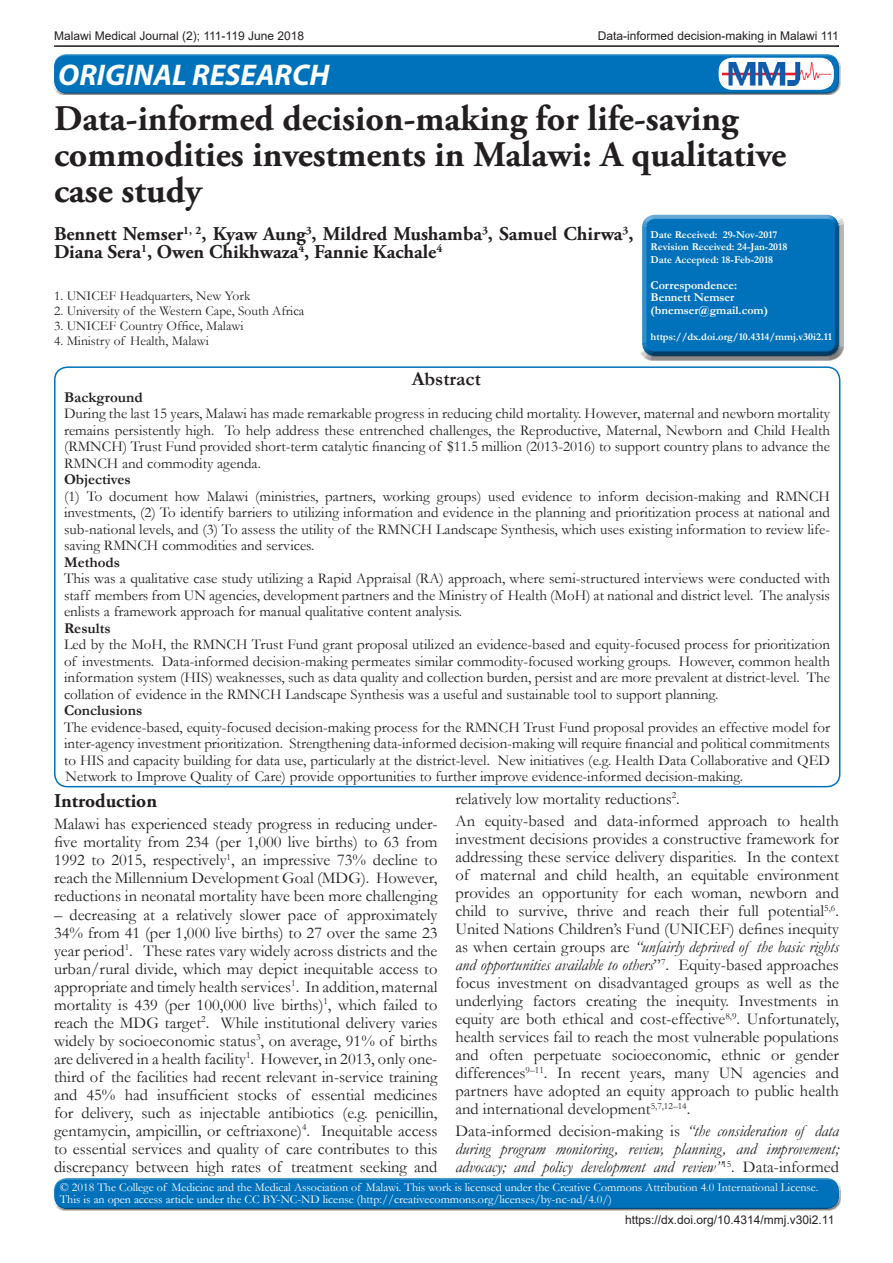
<style>
.page{position:relative;width:893px;height:1263px;background:#fff}
.page>*{position:absolute;margin:0;border:0;box-sizing:border-box;transform-origin:0 0}
.MMJ_Article_Title{font:700 36px/36px "Adobe Garamond Pro";color:#231f20}
.t1{font:italic 700 30px "Myriad Pro";color:#fff}
.MMJ_Author_Name{font:700 19.5px/18px "Adobe Garamond Pro";color:#231f20}
.MMJ_Heading_1{font:700 19.5px "Adobe Garamond Pro";color:#231f20}
.MMJ_Main_Abstract_He{font:700 19.5px "Garamond";color:#231f20}
.MMJ_Body_Text{font:16.5px/18px "Garamond";color:#231f20;text-align:justify}
.MMJ_Body_Text-2{font:italic 16.5px/18px "Garamond";color:#231f20;text-align:justify}
.MMJ_Abstract_Text{font:15px/16.5px "Garamond";color:#231f20;text-align:justify}
.MMJ_Abstract_Text-2{font:700 15px "Garamond";color:#231f20}
.MMJ_Author_Instituti{font:13.5px "Garamond";color:#231f20}
.t2{font:12px/12px "Garamond";color:#fff}
.MMJ_Article_heading{font:12px "Arial";color:#231f20}
.t3{font:700 12px/12.8px "Garamond";color:#fff}
.t4{font:700 10.5px/12.8px "Garamond";color:#fff}
.s1{font-style:italic}
.s2{font-style:normal}
</style>
<div class="page">
<div style="left:51px;top:43px;width:792px;height:6px;background:#231f20;opacity:.75"></div>
<div style="left:52px;top:1176px;width:789px;height:30px;background:#fff;opacity:.75"></div>
<div style="left:52px;top:1181px;width:789px;height:29px;background:#0072bc"></div>
<div style="left:637px;top:210px;width:207px;height:142px;background:#fff;opacity:.75"></div>
<div style="left:637px;top:215px;width:207px;height:146px;background:#231f20;opacity:.75"></div>
<div style="left:52px;top:52px;width:789px;height:39px;background:#fff;opacity:.75"></div>
<div style="left:52px;top:58px;width:789px;height:37px;background:#231f20;opacity:.75"></div>
<div style="left:719px;top:58px;width:115px;height:32px;background:#fff;border-radius:13px"></div>
<img style="left:722px;top:62px;width:108px;height:23px">
<div style="left:54px;top:366px;width:786px;height:421px;border:2px solid #0072bc;border-radius:13px"></div>
<p class="MMJ_Article_heading" style="left:54px;top:28px;width:252px">Malawi Medical Journal (2); 111-119 June 2018</p>
<p class="MMJ_Article_heading" style="left:598px;top:28px;width:242px">Data-informed decision-making in Malawi 111</p>
<h2 class="t1" style="left:58px;top:55px;width:273px">ORIGINAL RESEARCH</h2>
<p class="MMJ_Article_Title" style="left:54px;top:102px;width:734px">Data-informed decision-making for life-saving commodities investments in Malawi: A qualitative case study</p>
<p class="MMJ_Author_Name" style="left:54px;top:225px;width:581px">Bennett Nemser<sup>1,</sup> <sup>2</sup>, Kyaw Aung<sup>3</sup>, Mildred Mushamba<sup>3</sup>, Samuel Chirwa<sup>3</sup>,<br>Diana Sera<sup>1</sup>, Owen Chikhwaza<sup>4</sup>, Fannie Kachale<sup>4</sup></p>
<p class="MMJ_Author_Instituti" style="left:54px;top:287px;width:198px">1. UNICEF Headquarters, New York</p>
<p class="MMJ_Author_Instituti" style="left:54px;top:302px;width:252px">2. University of the Western Cape, South Africa</p>
<p class="MMJ_Author_Instituti" style="left:54px;top:317px;width:191px">3. UNICEF Country Office, Malawi</p>
<p class="MMJ_Author_Instituti" style="left:54px;top:332px;width:156px">4. Ministry of Health, Malawi</p>
<p class="MMJ_Main_Abstract_He" style="left:412px;top:366px;width:71px">Abstract</p>
<p class="t4" style="left:651px;top:228px;width:138px">Date Received: 29-Nov-2017<br>Revision Received: 24-Jan-2018<br>Date Accepted: 18-Feb-2018</p>
<p class="t3" style="left:651px;top:279px;width:119px">Correspondence:<br>Bennett Nemser (bnemser@gmail.com)</p>
<p class="t4" style="left:651px;top:330px;width:183px">https://dx.doi.org/10.4314/mmj.v30i2.11</p>
<p class="MMJ_Abstract_Text-2" style="left:64px;top:387px;width:80px">Background</p>
<p class="MMJ_Abstract_Text" style="left:64px;top:405px;width:768px">During the last 15 years, Malawi has made remarkable progress in reducing child mortality. However, maternal and newborn mortality remains persistently high. To help address these entrenched challenges, the Reproductive, Maternal, Newborn and Child Health (RMNCH) Trust Fund provided short-term catalytic financing of $11.5 million (2013-2016) to support country plans to advance the RMNCH and commodity agenda.</p>
<p class="MMJ_Abstract_Text-2" style="left:64px;top:469px;width:68px">Objectives</p>
<p class="MMJ_Abstract_Text" style="left:64px;top:487px;width:768px">(1) To document how Malawi (ministries, partners, working groups) used evidence to inform decision-making and RMNCH investments, (2) To identify barriers to utilizing information and evidence in the planning and prioritization process at national and sub-national levels, and (3) To assess the utility of the RMNCH Landscape Synthesis, which uses existing information to review life&shy;saving RMNCH commodities and services.</p>
<p class="MMJ_Abstract_Text-2" style="left:64px;top:552px;width:58px">Methods</p>
<p class="MMJ_Abstract_Text" style="left:64px;top:570px;width:768px">This was a qualitative case study utilizing a Rapid Appraisal (RA) approach, where semi-structured interviews were conducted with staff members from UN agencies, development partners and the Ministry of Health (MoH) at national and district level. The analysis enlists a framework approach for manual qualitative content analysis.</p>
<p class="MMJ_Abstract_Text-2" style="left:64px;top:618px;width:48px">Results</p>
<p class="MMJ_Abstract_Text" style="left:64px;top:636px;width:768px">Led by the MoH, the RMNCH Trust Fund grant proposal utilized an evidence-based and equity-focused process for prioritization of investments. Data-informed decision-making permeates similar commodity-focused working groups. However, common health information system (HIS) weaknesses, such as data quality and collection burden, persist and are more prevalent at district-level. The collation of evidence in the RMNCH Landscape Synthesis was a useful and sustainable tool to support planning.</p>
<p class="MMJ_Abstract_Text-2" style="left:64px;top:700px;width:80px">Conclusions</p>
<p class="MMJ_Abstract_Text" style="left:64px;top:718px;width:768px">The evidence-based, equity-focused decision-making process for the RMNCH Trust Fund proposal provides an effective model for inter-agency investment prioritization. Strengthening data-informed decision-making will require financial and political commitments to HIS and capacity building for data use, particularly at the district-level. New initiatives (e.g. Health Data Collaborative and QED Network to Improve Quality of Care) provide opportunities to further improve evidence-informed decision-making.</p>
<p class="MMJ_Heading_1" style="left:54px;top:790px;width:105px">Introduction</p>
<p class="MMJ_Body_Text" style="left:54px;top:815px;width:385px">Malawi has experienced steady progress in reducing under&shy;five mortality from 234 (per 1,000 live births) to 63 from 1992 to 2015, respectively<sup>1</sup>, an impressive 73% decline to reach the Millennium Development Goal (MDG). However, reductions in neonatal mortality have been more challenging</p>
<p class="MMJ_Body_Text" style="left:54px;top:905px;width:385px">– decreasing at a relatively slower pace of approximately 34% from 41 (per 1,000 live births) to 27 over the same 23 year period<sup>1</sup>. These rates vary widely across districts and the urban/rural divide, which may depict inequitable access to appropriate and timely health services<sup>1</sup>. In addition, maternal mortality is 439 (per 100,000 live births)<sup>1</sup>, which failed to reach the MDG target<sup>2</sup>. While institutional delivery varies widely by socioeconomic status<sup>3</sup>, on average, 91% of births are delivered in a health facility<sup>1</sup>. However, in 2013, only one&shy;third of the facilities had recent relevant in-service training and 45% had insufficient stocks of essential medicines for delivery, such as injectable antibiotics (e.g. penicillin, gentamycin, ampicillin, or ceftriaxone)<sup>4</sup>. Inequitable access to essential services and quality of care contributes to this discrepancy between high rates of treatment seeking and</p>
<p class="MMJ_Body_Text" style="left:455px;top:789px;width:226px">relatively low mortality reductions<sup>2</sup>.</p>
<p class="MMJ_Body_Text" style="left:455px;top:811px;width:385px">An equity-based and data-informed approach to health investment decisions provides a constructive framework for addressing these service delivery disparities. In the context of maternal and child health, an equitable environment provides an opportunity for each woman, newborn and child to survive, thrive and reach their full potential<sup>5,6</sup>.<br>United Nations Children’s Fund (UNICEF) defines inequity as when certain groups are <span class="s1">“unfairly deprived of the basic rights and opportunities available to others</span>”<sup>7</sup>. Equity-based approaches focus investment on disadvantaged groups as well as the underlying factors creating the inequity. Investments in equity are both ethical and cost-effective<sup>8,9</sup>. Unfortunately, health services fail to reach the most vulnerable populations and often perpetuate socioeconomic, ethnic or gender differences<sup>9–11</sup>. In recent years, many UN agencies and partners have adopted an equity approach to public health and international development<sup>5,7,12–14</sup>.</p>
<p class="MMJ_Body_Text-2" style="left:455px;top:1122px;width:385px"><span class="s2">Data-informed decision-making is</span> “the consideration of data during program monitoring, review, planning, and improvement; advocacy; and policy development and review”<sup>15</sup><span class="s2">. Data-informed</span></p>
<p class="t2" style="left:60px;top:1181px;width:760px">© 2018 The College of Medicine and the Medical Association of Malawi. This work is licensed under the Creative Commons Attribution 4.0 International License.<br>This is an open access article under the CC BY-NC-ND license (http://creativecommons.org/licenses/by-nc-nd/4.0/)</p>
<p class="MMJ_Article_heading" style="left:625px;top:1211px;width:211px">https://dx.doi.org/10.4314/mmj.v30i2.11</p>
</div>
